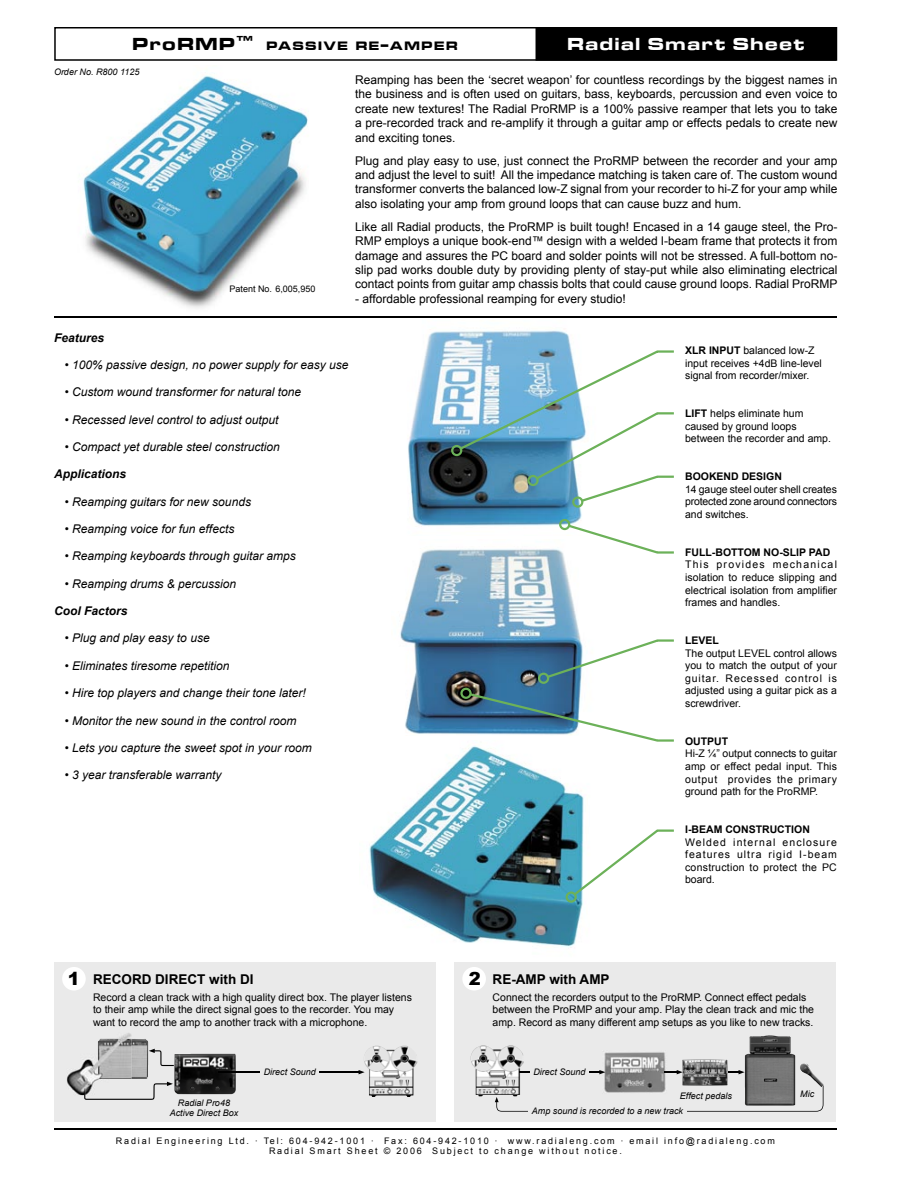
<style>
.page{position:relative;width:918px;height:1188px;background:#fff}
.page>*{position:absolute;margin:0;border:0;box-sizing:border-box;transform-origin:0 0}
.t1{font:18px "Microgramma D Bold Exte";letter-spacing:.1em;color:#fff}
.t2{font:18px "Microgramma D Bold Exte";letter-spacing:.1em;color:#000}
.t3{font:900 18px "Arial";color:#000}
.t4{font:700 13.5px "Arial";color:#000}
.t5{font:12.6px "Microgramma D Bold Exte";letter-spacing:.145em;color:#000}
.t6{font:12px/14.4px "Arial";color:#000;text-align:justify}
.t7{font:italic 12px "Arial";color:#000}
.t8{font:italic 700 12px "Arial";color:#000}
.t9{font:10.5px/12.6px "Arial";color:#000;text-align:justify}
.t10{font:700 10.5px "Arial";color:#000}
.t11{font:9px/10.8px "Arial";letter-spacing:.2em;color:#000;text-align:center}
.t12{font:italic 9px/10.8px "Arial";color:#000;text-align:center}
.t13{font:9px "Arial";color:#000}
.s1{font-size:18px}
.s2{font-weight:700}
</style>
<div class="page">
<svg style="left:54px;top:27px;width:783px;height:34px"></svg>
<hr style="left:54px;top:1129px;width:783px;height:1px;background:#000">
<img style="left:369px;top:746px;width:215px;height:217px">
<img style="left:83px;top:75px;width:225px;height:233px">
<div style="left:54px;top:962px;width:382px;height:160px;background:#eaeaea"></div>
<img style="left:131px;top:1039px;width:17px;height:40px">
<div style="left:455px;top:962px;width:381px;height:160px;background:#eaeaea"></div>
<img style="left:604px;top:1052px;width:62px;height:33px">
<img style="left:682px;top:1060px;width:46px;height:25px">
<img style="left:745px;top:1035px;width:50px;height:50px">
<img style="left:471px;top:1045px;width:53px;height:51px">
<svg style="left:665px;top:1070px;width:18px;height:4px"></svg>
<hr style="left:519px;top:1072px;width:82px;height:1px;background:#000">
<svg style="left:599px;top:1070px;width:6px;height:4px"></svg>
<svg style="left:728px;top:1070px;width:17px;height:4px"></svg>
<svg style="left:495px;top:1085px;width:329px;height:27px"></svg>
<img style="left:364px;top:1046px;width:53px;height:51px">
<img style="left:408px;top:330px;width:174px;height:196px">
<img style="left:400px;top:549px;width:181px;height:185px">
<hr style="left:54px;top:316px;width:783px;height:2px;background:#000">
<svg style="left:460px;top:639px;width:214px;height:103px"></svg>
<svg style="left:451px;top:350px;width:223px;height:158px"></svg>
<svg style="left:559px;top:519px;width:115px;height:35px"></svg>
<div style="left:62px;top:967px;width:24px;height:24px;background:#fff;border-radius:50%"></div>
<div style="left:462px;top:967px;width:24px;height:24px;background:#fff;border-radius:50%"></div>
<img style="left:174px;top:1054px;width:62px;height:40px">
<img style="left:67px;top:1033px;width:64px;height:62px">
<svg style="left:84px;top:1082px;width:89px;height:18px"></svg>
<hr style="left:218px;top:1072px;width:143px;height:1px;background:#000">
<svg style="left:359px;top:1070px;width:6px;height:4px"></svg>
<img style="left:800px;top:1063px;width:24px;height:24px">
<svg style="left:149px;top:1049px;width:25px;height:17px"></svg>
<div style="left:261px;top:1068px;width:58px;height:9px;background:#eaeaea"></div>
<div style="left:530px;top:1068px;width:59px;height:9px;background:#eaeaea"></div>
<div style="left:528px;top:1107px;width:159px;height:8px;background:#eaeaea"></div>
<svg style="left:566px;top:829px;width:108px;height:74px"></svg>
<h1 class="t2" style="left:133px;top:32px;width:122px">ProRMP<sup>™</sup></h1>
<p class="t5" style="left:266px;top:37px;width:193px">PASSIVE RE<span class="s1">-</span>AMPER</p>
<h1 class="t1" style="left:567px;top:32px;width:239px">Radial Smart Sheet</h1>
<p class="t12" style="left:54px;top:67px;width:87px">Order No. R800 1125</p>
<p class="t13" style="left:230px;top:283px;width:87px">Patent No. 6,005,950</p>
<p class="t6" style="left:355px;top:73px;width:484px">Reamping has been the ‘secret weapon’ for countless recordings by the biggest names in the business and is often used on guitars, bass, keyboards, percussion and even voice to create new textures! The Radial ProRMP is a 100% passive reamper that lets you to take a pre-recorded track and re-amplify it through a guitar amp or effects pedals to create new and exciting tones.</p>
<p class="t6" style="left:355px;top:153px;width:484px">Plug and play easy to use, just connect the ProRMP between the recorder and your amp and adjust the level to suit! All the impedance matching is taken care of. The custom wound transformer converts the balanced low-Z signal from your recorder to hi-Z for your amp while also isolating your amp from ground loops that can cause buzz and hum.</p>
<p class="t6" style="left:355px;top:220px;width:484px">Like all Radial products, the ProRMP is built tough! Encased in a 14 gauge steel, the Pro-RMP employs a unique book-end™ design with a welded I-beam frame that protects it from damage and assures the PC board and solder points will not be stressed. A full-bottom no&shy;slip pad works double duty by providing plenty of stay-put while also eliminating electrical contact points from guitar amp chassis bolts that could cause ground loops. Radial ProRMP</p>
<p class="t6" style="left:355px;top:292px;width:272px">- affordable professional reamping for every studio!</p>
<p class="t8" style="left:54px;top:330px;width:52px">Features</p>
<p class="t7" style="left:65px;top:357px;width:285px">• 100% passive design, no power supply for easy use</p>
<p class="t7" style="left:65px;top:384px;width:238px">• Custom wound transformer for natural tone</p>
<p class="t7" style="left:65px;top:412px;width:215px">• Recessed level control to adjust output</p>
<p class="t7" style="left:65px;top:439px;width:216px">• Compact yet durable steel construction</p>
<p class="t8" style="left:54px;top:466px;width:74px">Applications</p>
<p class="t7" style="left:65px;top:494px;width:188px">• Reamping guitars for new sounds</p>
<p class="t7" style="left:65px;top:521px;width:171px">• Reamping voice for fun effects</p>
<p class="t7" style="left:65px;top:548px;width:232px">• Reamping keyboards through guitar amps</p>
<p class="t7" style="left:65px;top:576px;width:173px">• Reamping drums &amp; percussion</p>
<p class="t8" style="left:54px;top:603px;width:75px">Cool Factors</p>
<p class="t7" style="left:65px;top:631px;width:146px">• Plug and play easy to use</p>
<p class="t7" style="left:65px;top:658px;width:166px">• Eliminates tiresome repetition</p>
<p class="t7" style="left:65px;top:685px;width:242px">• Hire top players and change their tone later!</p>
<p class="t7" style="left:65px;top:713px;width:233px">• Monitor the new sound in the control room</p>
<p class="t7" style="left:65px;top:740px;width:248px">• Lets you capture the sweet spot in your room</p>
<p class="t7" style="left:65px;top:767px;width:158px">• 3 year transferable warranty</p>
<h1 class="t3" style="left:68px;top:966px;width:14px">1</h1>
<h1 class="t3" style="left:469px;top:966px;width:14px">2</h1>
<p class="t4" style="left:93px;top:971px;width:162px">RECORD DIRECT with DI</p>
<p class="t4" style="left:493px;top:971px;width:118px">RE-AMP with AMP</p>
<p class="t9" style="left:685px;top:344px;width:138px;text-align:left"><span class="s2">XLR INPUT</span> balanced low-Z input receives +4dB line-level signal from recorder/mixer.</p>
<p class="t9" style="left:685px;top:407px;width:147px;text-align:left"><span class="s2">LIFT</span> helps eliminate hum caused by ground loops between the recorder and amp.</p>
<p class="t10" style="left:685px;top:470px;width:98px">BOOKEND DESIGN</p>
<p class="t9" style="left:685px;top:483px;width:153px">14 gauge steel outer shell creates protected zone around connectors and switches.</p>
<p class="t10" style="left:685px;top:545px;width:147px">FULL-BOTTOM NO-SLIP PAD</p>
<p class="t9" style="left:685px;top:558px;width:153px">This provides mechanical isolation to reduce slipping and electrical isolation from amplifier frames and handles.</p>
<p class="t10" style="left:685px;top:633px;width:35px">LEVEL</p>
<p class="t9" style="left:685px;top:647px;width:153px">The output LEVEL control allows you to match the output of your guitar. Recessed control is adjusted using a guitar pick as a screwdriver.</p>
<p class="t10" style="left:685px;top:734px;width:45px">OUTPUT</p>
<p class="t9" style="left:685px;top:747px;width:153px">Hi-Z ¼” output connects to guitar amp or effect pedal input. This output provides the primary ground path for the ProRMP.</p>
<p class="t10" style="left:685px;top:822px;width:126px">I-BEAM CONSTRUCTION</p>
<p class="t9" style="left:685px;top:836px;width:153px">Welded internal enclosure features ultra rigid I-beam construction to protect the PC board.</p>
<p class="t9" style="left:93px;top:991px;width:321px;text-align:left">Record a clean track with a high quality direct box. The player listens to their amp while the direct signal goes to the recorder. You may want to record the amp to another track with a microphone.</p>
<p class="t9" style="left:493px;top:991px;width:323px;text-align:left">Connect the recorders output to the ProRMP. Connect effect pedals between the ProRMP and your amp. Play the clean track and mic the amp. Record as many different amp setups as you like to new tracks.</p>
<p class="t12" style="left:170px;top:1097px;width:70px">Radial Pro48<br>Active Direct Box</p>
<p class="t12" style="left:264px;top:1067px;width:54px">Direct Sound</p>
<p class="t12" style="left:533px;top:1067px;width:54px">Direct Sound</p>
<p class="t12" style="left:532px;top:1105px;width:153px">Amp sound is recorded to a new track</p>
<p class="t12" style="left:680px;top:1090px;width:54px">Effect pedals</p>
<p class="t11" style="left:116px;top:1135px;width:660px">Radial Engineering Ltd. · Tel: 604-942-1001 · Fax: 604-942-1010 · www.radialeng.com · email info@radialeng.com<br>Radial Smart Sheet © 2006 Subject to change without notice.</p>
<p class="t12" style="left:800px;top:1089px;width:15px">Mic</p>
</div>
